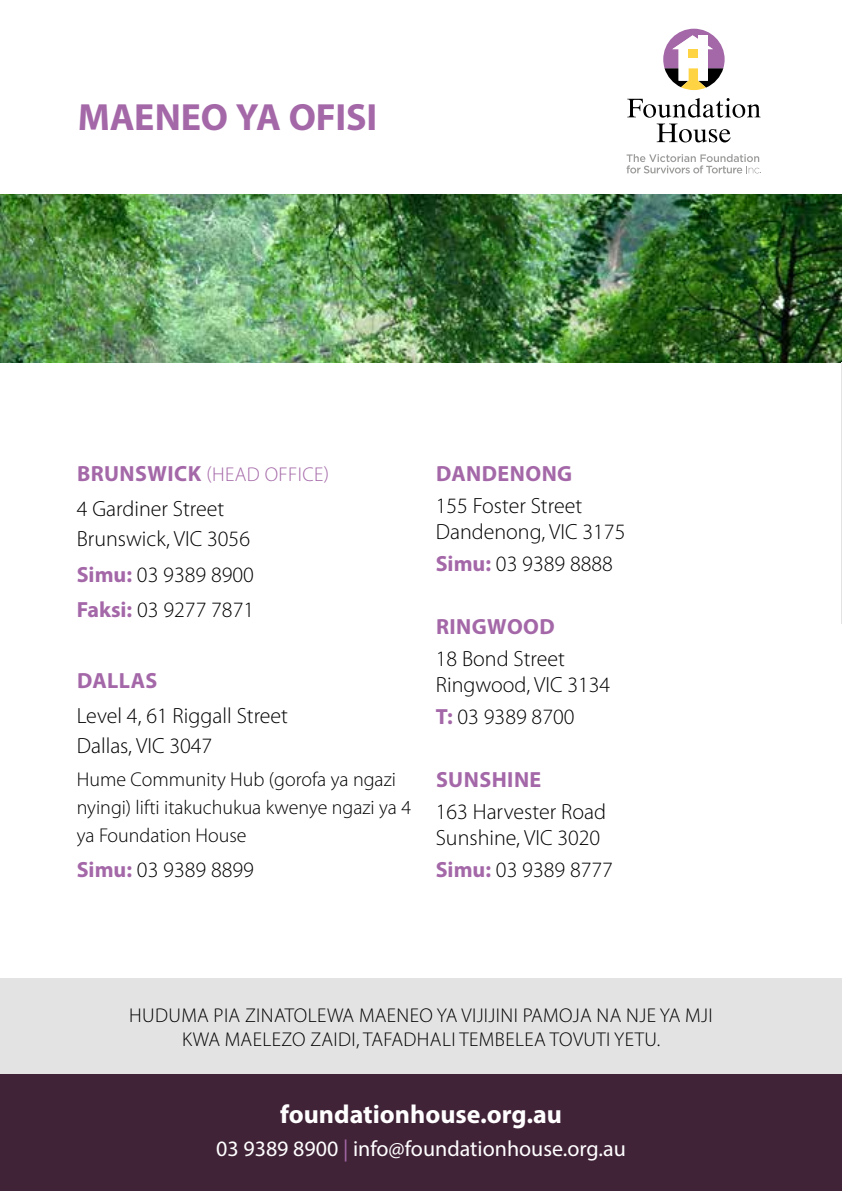
<style>
.page{position:relative;width:842px;height:1191px;background:#fff}
.page>*{position:absolute;margin:0;border:0;box-sizing:border-box;transform-origin:0 0}
.t1{font:700 38px "Myriad Pro";letter-spacing:-.005em;color:#a468a8}
.t2{font:700 26px "Myriad Pro";color:#fff}
.t3{font:300 22px/26px "Myriad Pro";color:#000}
.t4{font:22px "Myriad Pro";color:#fff}
.t5{font:700 22px "Myriad Pro";letter-spacing:.02em;color:#a468a8}
.t6{font:300 20px/24px "Myriad Pro";letter-spacing:.02em;color:#000;text-align:center}
.t7{font:300 20px/27.6px "Myriad Pro";color:#000}
.t8{font:300 20px "Myriad Pro";letter-spacing:.02em;color:#a468a8}
.s1{font-weight:700;font-size:22px}
.s2{font-weight:700;color:#a468a8}
.s3{color:#a468a8}
</style>
<div class="page">
<div style="left:0;top:979px;width:842px;height:212px;background:#e4e3e3"></div>
<img style="left:0;top:194px;width:842px;height:169px">
<svg style="left:626px;top:154px;width:135px;height:19px"></svg>
<svg style="left:627px;top:98px;width:133px;height:20px"></svg>
<svg style="left:657px;top:124px;width:74px;height:18px"></svg>
<svg style="left:663px;top:29px;width:62px;height:61px"></svg>
<div style="left:688px;top:49px;width:10px;height:9px;background:#ffd444"></div>
<div style="left:0;top:1074px;width:842px;height:117px;background:#412338"></div>
<hr style="left:841px;top:362px;width:1px;height:261px;background:#e4e3e3">
<h1 class="t1" style="left:78px;top:102px;width:301px">MAENEO YA OFISI</h1>
<p class="t8" style="left:77px;top:466px;width:254px"><span class="s1">BRUNSWICK</span> (HEAD OFFICE)</p>
<p class="t3" style="left:77px;top:496px;width:175px;line-height:29.8px">4 Gardiner Street<br>Brunswick, VIC 3056</p>
<p class="t3" style="left:77px;top:558px;width:179px;line-height:35.4px"><span class="s2">Simu:</span> 03 9389 8900<br><span class="s2">Faksi:</span> 03 9277 7871</p>
<p class="t5" style="left:77px;top:672px;width:82px">DALLAS</p>
<p class="t3" style="left:77px;top:702px;width:213px;line-height:29.8px">Level 4, 61 Riggall Street<br>Dallas, VIC 3047</p>
<p class="t7" style="left:77px;top:767px;width:336px">Hume Community Hub (gorofa ya ngazi nyingi) lifti itakuchukua kwenye ngazi ya 4 ya Foundation House</p>
<p class="t3" style="left:77px;top:858px;width:179px"><span class="s2">Simu:</span> 03 9389 8899</p>
<p class="t5" style="left:436px;top:465px;width:138px">DANDENONG</p>
<p class="t3" style="left:436px;top:494px;width:191px">155 Foster Street<br>Dandenong, VIC 3175</p>
<p class="t3" style="left:436px;top:552px;width:179px"><span class="s2">Simu:</span> 03 9389 8888</p>
<p class="t5" style="left:436px;top:618px;width:120px">RINGWOOD</p>
<p class="t3" style="left:436px;top:647px;width:176px">18 Bond Street<br>Ringwood, VIC 3134</p>
<p class="t3" style="left:436px;top:705px;width:140px"><span class="s2">T:</span> 03 9389 8700</p>
<p class="t5" style="left:436px;top:771px;width:107px">SUNSHINE</p>
<p class="t3" style="left:436px;top:800px;width:172px">163 Harvester Road<br>Sunshine, VIC 3020</p>
<p class="t3" style="left:436px;top:858px;width:179px"><span class="s2">Simu:</span> 03 9389 8777</p>
<p class="t6" style="left:129px;top:1005px;width:585px">HUDUMA PIA ZINATOLEWA MAENEO YA VIJIJINI PAMOJA NA NJE YA MJI<br>KWA MAELEZO ZAIDI, TAFADHALI TEMBELEA TOVUTI YETU.</p>
<p class="t2" style="left:280px;top:1104px;width:283px">foundationhouse.org.au</p>
<p class="t4" style="left:216px;top:1139px;width:411px">03 9389 8900 <span class="s3">|</span> info@foundationhouse.org.au</p>
</div>
